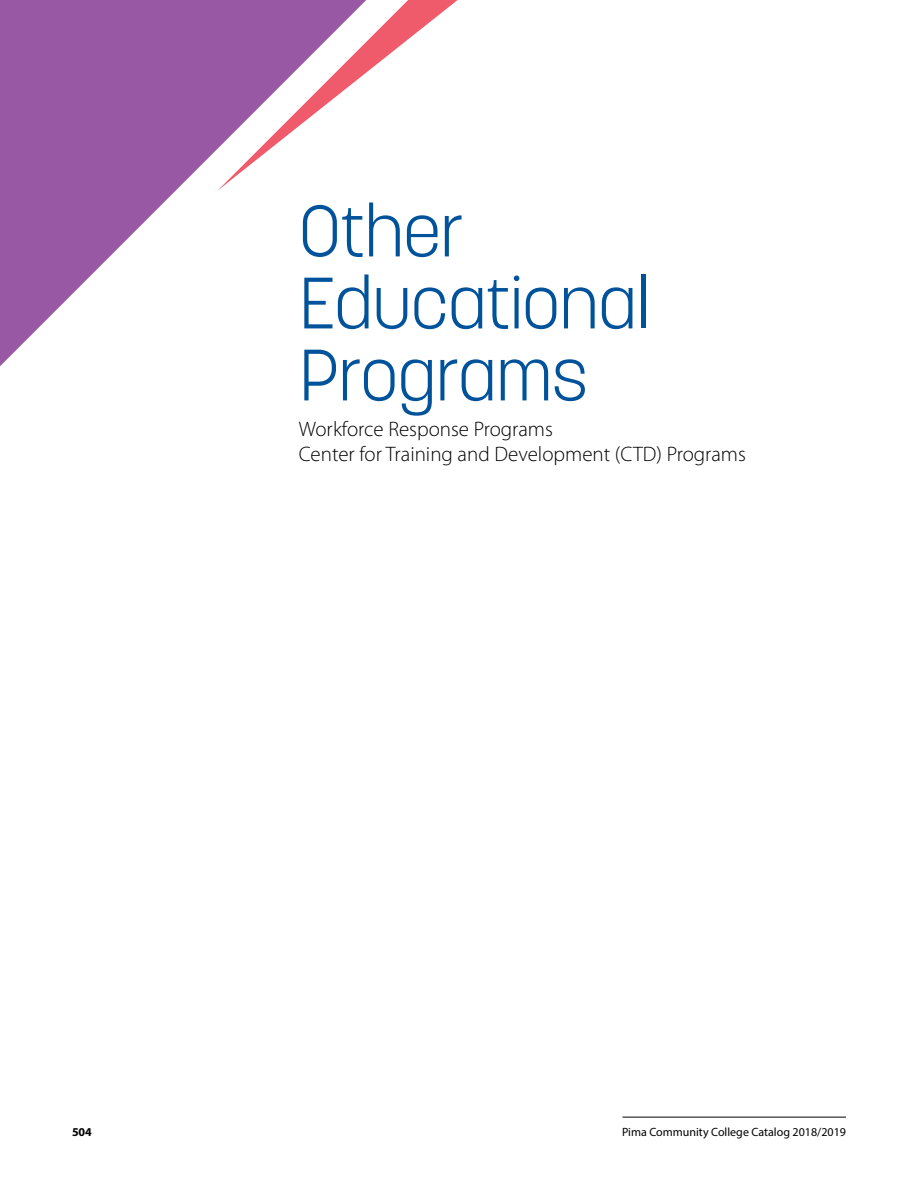
<style>
.page{position:relative;width:918px;height:1188px;background:#fff}
.page>*{position:absolute;margin:0;border:0;box-sizing:border-box;transform-origin:0 0}
.Chapter_Head{font:300 72px/72px "Korolev";letter-spacing:-.015em;color:#00539b}
.t1{font:300 21px "Myriad Pro";color:#000}
.t2{font:12px "Myriad Pro";color:#000}
.t3{font:700 12px "Myriad Pro";color:#000}
</style>
<div class="page">
<hr style="left:622px;top:1117px;width:224px;height:1px;background:#000">
<svg style="left:0;top:0;width:217px;height:366px;fill:#9958a3"></svg>
<svg style="left:217px;top:0;width:241px;height:190px"></svg>
<p class="Chapter_Head" style="left:299px;top:195px;width:353px">Other<br>Educational<br>Programs</p>
<p class="t1" style="left:299px;top:416px;width:256px">Workforce Response Programs</p>
<p class="t1" style="left:299px;top:442px;width:449px">Center for Training and Development (CTD) Programs</p>
<p class="t3" style="left:72px;top:1124px;width:21px">504</p>
<p class="t2" style="left:622px;top:1124px;width:225px">Pima Community College Catalog 2018/2019</p>
</div>
